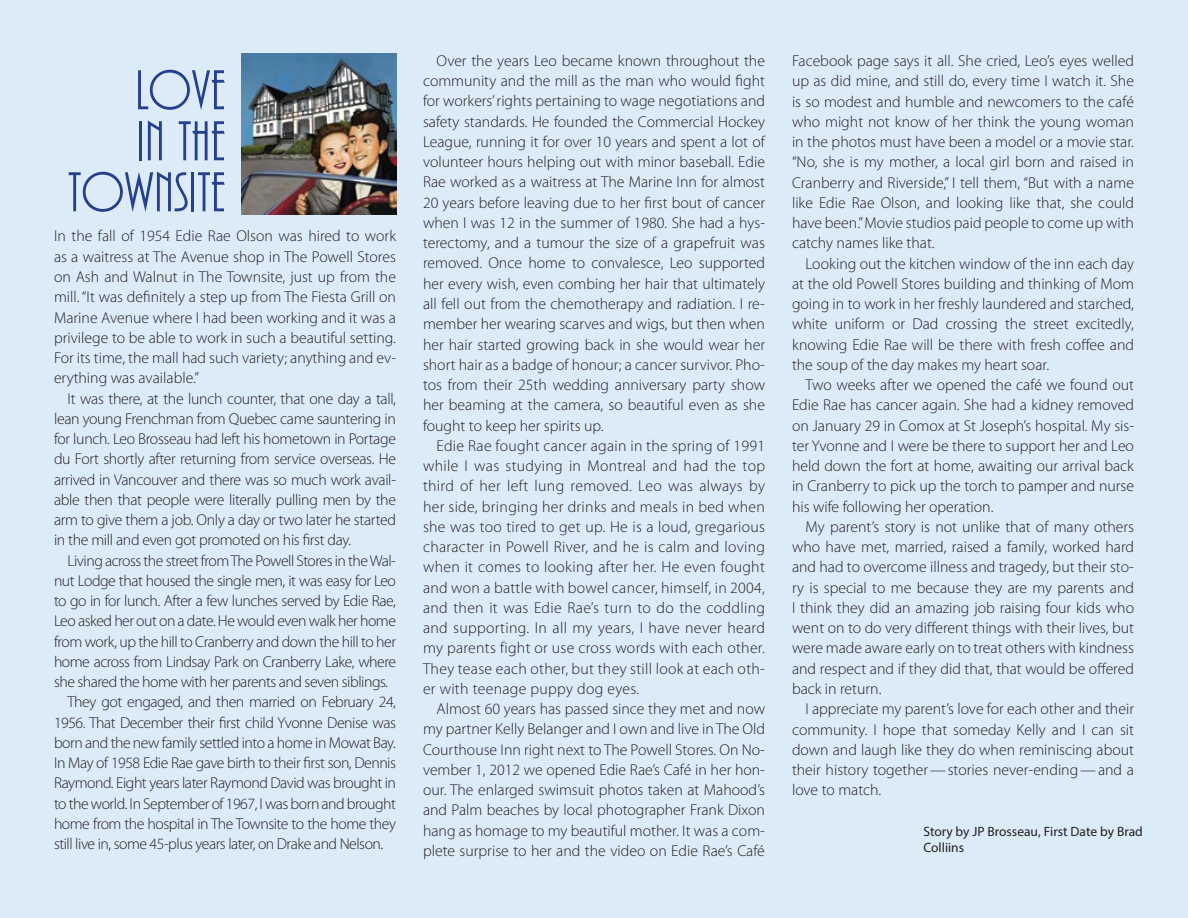
<style>
.page{position:relative;width:1188px;height:918px;background:#dcebf8}
.page>*{position:absolute;margin:0;border:0;box-sizing:border-box;transform-origin:0 0}
.t1{font:58.5px/51px "ARBONNIE";letter-spacing:.01em;color:#25408f;text-align:right}
.t2{font:300 15.75px/20.2px "Myriad Pro";letter-spacing:-.03em;color:#231f20;text-align:justify}
.t3{font:13.5px/16.2px "Myriad Pro";color:#231f20}
</style>
<div class="page">
<img style="left:242px;top:54px;width:154px;height:160px">
<h1 class="t1" style="left:68px;top:64px;width:159px">LOVE<br>IN THE<br>TOWNSITE</h1>
<p class="t2" style="left:54px;top:226px;width:344px">In the fall of 1954 Edie Rae Olson was hired to work as a waitress at The Avenue shop in The Powell Stores on Ash and Walnut in The Townsite, just up from the mill. “It was definitely a step up from The Fiesta Grill on Marine Avenue where I had been working and it was a privilege to be able to work in such a beautiful setting.<br>For its time, the mall had such variety; anything and ev&shy;erything was available.”</p>
<p class="t2" style="left:54px;top:388px;width:344px;text-indent:13px">It was there, at the lunch counter, that one day a tall, lean young Frenchman from Quebec came sauntering in for lunch. Leo Brosseau had left his hometown in Portage du Fort shortly after returning from service overseas. He arrived in Vancouver and there was so much work avail&shy;able then that people were literally pulling men by the arm to give them a job. Only a day or two later he started in the mill and even got promoted on his first day.</p>
<p class="t2" style="left:67px;top:550px;width:330px">Living across the street from The Powell Stores in the Wal-</p>
<p class="t2" style="left:54px;top:571px;width:343px">nut Lodge that housed the single men, it was easy for Leo</p>
<p class="t2" style="left:54px;top:591px;width:344px">to go in for lunch. After a few lunches served by Edie Rae,</p>
<p class="t2" style="left:54px;top:611px;width:344px">Leo asked her out on a date. He would even walk her home</p>
<p class="t2" style="left:54px;top:631px;width:344px">from work, up the hill to Cranberry and down the hill to her</p>
<p class="t2" style="left:54px;top:652px;width:344px">home across from Lindsay Park on Cranberry Lake, where</p>
<p class="t2" style="left:54px;top:672px;width:336px">she shared the home with her parents and seven siblings.</p>
<p class="t2" style="left:67px;top:692px;width:330px">They got engaged, and then married on February 24,</p>
<p class="t2" style="left:54px;top:712px;width:343px">1956. That December their first child Yvonne Denise was</p>
<p class="t2" style="left:54px;top:733px;width:343px">born and the new family settled into a home in Mowat Bay.</p>
<p class="t2" style="left:54px;top:753px;width:344px">In May of 1958 Edie Rae gave birth to their first son, Dennis</p>
<p class="t2" style="left:54px;top:773px;width:343px">Raymond. Eight years later Raymond David was brought in</p>
<p class="t2" style="left:54px;top:794px;width:343px">to the world. In September of 1967, I was born and brought</p>
<p class="t2" style="left:54px;top:814px;width:343px">home from the hospital in The Townsite to the home they</p>
<p class="t2" style="left:54px;top:834px;width:331px">still live in, some 45-plus years later, on Drake and Nelson.</p>
<p class="t2" style="left:423px;top:51px;width:344px;text-indent:13px">Over the years Leo became known throughout the community and the mill as the man who would fight for workers’ rights pertaining to wage negotiations and safety standards. He founded the Commercial Hockey League, running it for over 10 years and spent a lot of volunteer hours helping out with minor baseball. Edie Rae worked as a waitress at The Marine Inn for almost 20 years before leaving due to her first bout of cancer when I was 12 in the summer of 1980. She had a hys&shy;terectomy, and a tumour the size of a grapefruit was removed. Once home to convalesce, Leo supported her every wish, even combing her hair that ultimately all fell out from the chemotherapy and radiation. I re&shy;member her wearing scarves and wigs, but then when her hair started growing back in she would wear her short hair as a badge of honour; a cancer survivor. Pho&shy;tos from their 25th wedding anniversary party show her beaming at the camera, so beautiful even as she fought to keep her spirits up.</p>
<p class="t2" style="left:423px;top:436px;width:344px;text-indent:13px">Edie Rae fought cancer again in the spring of 1991 while I was studying in Montreal and had the top third of her left lung removed. Leo was always by her side, bringing her drinks and meals in bed when she was too tired to get up. He is a loud, gregarious character in Powell River, and he is calm and loving when it comes to looking after her. He even fought and won a battle with bowel cancer, himself, in 2004, and then it was Edie Rae’s turn to do the coddling and supporting. In all my years, I have never heard my parents fight or use cross words with each other.<br>They tease each other, but they still look at each oth&shy;er with teenage puppy dog eyes.</p>
<p class="t2" style="left:423px;top:699px;width:344px;text-indent:13px">Almost 60 years has passed since they met and now my partner Kelly Belanger and I own and live in The Old Courthouse Inn right next to The Powell Stores. On No&shy;vember 1, 2012 we opened Edie Rae’s Café in her hon&shy;our. The enlarged swimsuit photos taken at Mahood’s and Palm beaches by local photographer Frank Dixon hang as homage to my beautiful mother. It was a com&shy;plete surprise to her and the video on Edie Rae’s Café</p>
<p class="t2" style="left:792px;top:51px;width:344px">Facebook page says it all. She cried, Leo’s eyes welled up as did mine, and still do, every time I watch it. She is so modest and humble and newcomers to the café who might not know of her think the young woman in the photos must have been a model or a movie star. “No, she is my mother, a local girl born and raised in Cranberry and Riverside,” I tell them, “But with a name like Edie Rae Olson, and looking like that, she could have been.” Movie studios paid people to come up with catchy names like that.</p>
<p class="t2" style="left:792px;top:254px;width:344px;text-indent:13px">Looking out the kitchen window of the inn each day at the old Powell Stores building and thinking of Mom going in to work in her freshly laundered and starched, white uniform or Dad crossing the street excitedly, knowing Edie Rae will be there with fresh coffee and the soup of the day makes my heart soar.</p>
<p class="t2" style="left:792px;top:375px;width:344px;text-indent:13px">Two weeks after we opened the café we found out Edie Rae has cancer again. She had a kidney removed on January 29 in Comox at St Joseph’s hospital. My sis&shy;ter Yvonne and I were be there to support her and Leo held down the fort at home, awaiting our arrival back in Cranberry to pick up the torch to pamper and nurse his wife following her operation.</p>
<p class="t2" style="left:792px;top:517px;width:344px;text-indent:13px">My parent’s story is not unlike that of many others who have met, married, raised a family, worked hard and had to overcome illness and tragedy, but their sto&shy;ry is special to me because they are my parents and I think they did an amazing job raising four kids who went on to do very different things with their lives, but were made aware early on to treat others with kindness and respect and if they did that, that would be offered back in return.</p>
<p class="t2" style="left:792px;top:699px;width:344px;text-indent:14px">I appreciate my parent’s love for each other and their community. I hope that someday Kelly and I can sit down and laugh like they do when reminiscing about their history together—stories never-ending—and a love to match.</p>
<p class="t3" style="left:923px;top:823px;width:221px">Story by JP Brosseau, First Date by Brad<br>Colliins</p>
</div>
